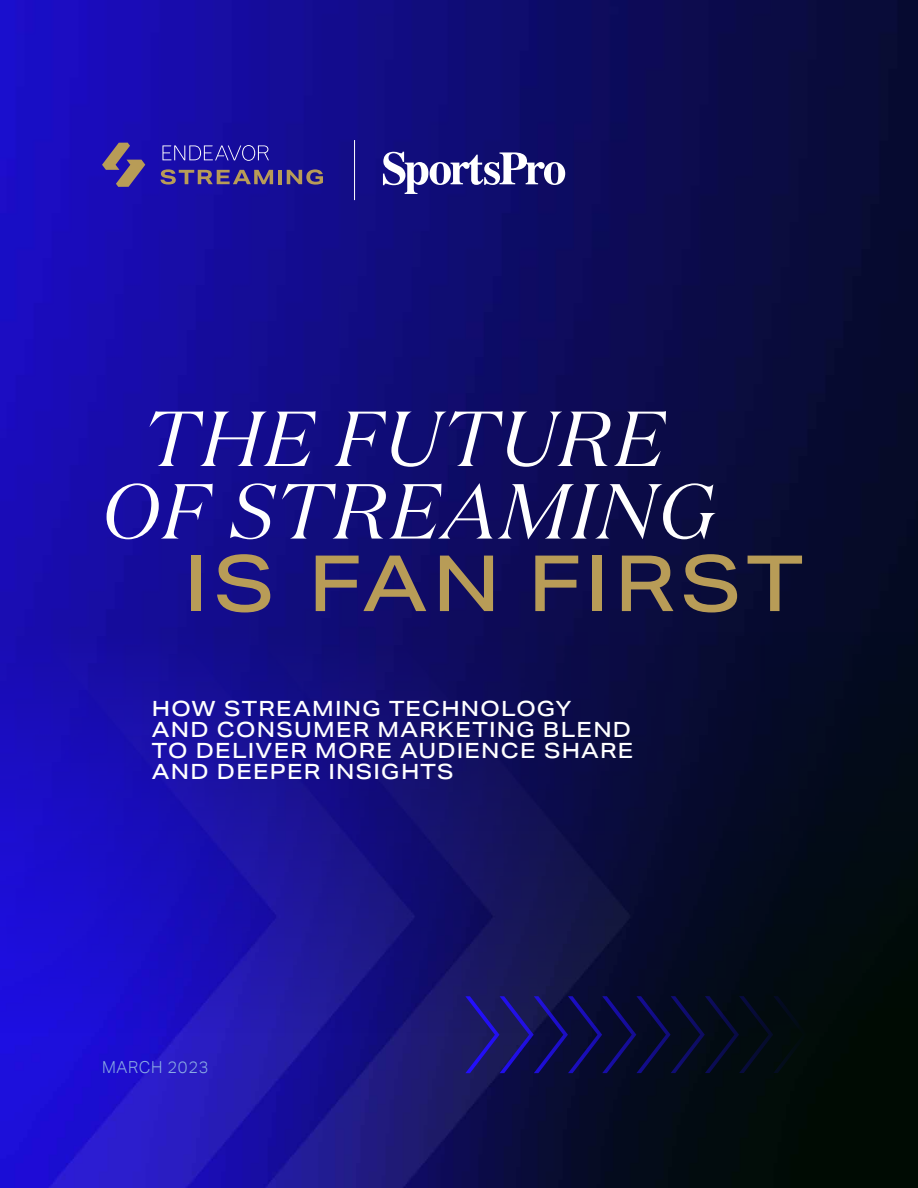
<style>
.page{position:relative;width:918px;height:1188px;background:#fff}
.page>*{position:absolute;margin:0;border:0;box-sizing:border-box;transform-origin:0 0}
.t1{font:italic 77.7px/72.6px "Domaine Display";letter-spacing:.035em;color:#fff;text-align:center}
.t2{font:500 77.7px "Aktiv Grotesk Ex";letter-spacing:.07em;color:#b89c57}
.t3{font:500 21px/21px "Aktiv Grotesk Ex";letter-spacing:.06em;color:#fff}
.t4{font:300 16.5px "Aktiv Grotesk";letter-spacing:.04em;color:#8aabe3}
</style>
<div class="page">
<img style="left:0;top:0;width:918px;height:632px">
<img style="left:0;top:632px;width:918px;height:556px">
<svg style="left:465px;top:996px;width:342px;height:77px;background:#0a0e39"></svg>
<svg style="left:383px;top:152px;width:182px;height:42px"></svg>
<hr style="left:354px;top:140px;width:1px;height:60px;background:#fff">
<svg style="left:102px;top:143px;width:43px;height:44px;background:#58458f"></svg>
<hr style="left:278px;top:170px;width:4px;height:14px;background:#b89c57">
<svg style="left:161px;top:169px;width:112px;height:16px;background:#5b4981"></svg>
<svg style="left:287px;top:169px;width:36px;height:16px"></svg>
<svg style="left:162px;top:145px;width:107px;height:16px;background:#4037b2"></svg>
<h1 class="t1" style="left:102px;top:402px;width:614px">THE FUTURE<br>OF STREAMING</h1>
<h1 class="t2" style="left:184px;top:539px;width:620px">IS FAN FIRST</h1>
<p class="t3" style="left:152px;top:698px;width:483px">HOW STREAMING TECHNOLOGY<br>AND CONSUMER MARKETING BLEND<br>TO DELIVER MORE AUDIENCE SHARE<br>AND DEEPER INSIGHTS</p>
<p class="t4" style="left:102px;top:1058px;width:108px">MARCH 2023</p>
</div>
